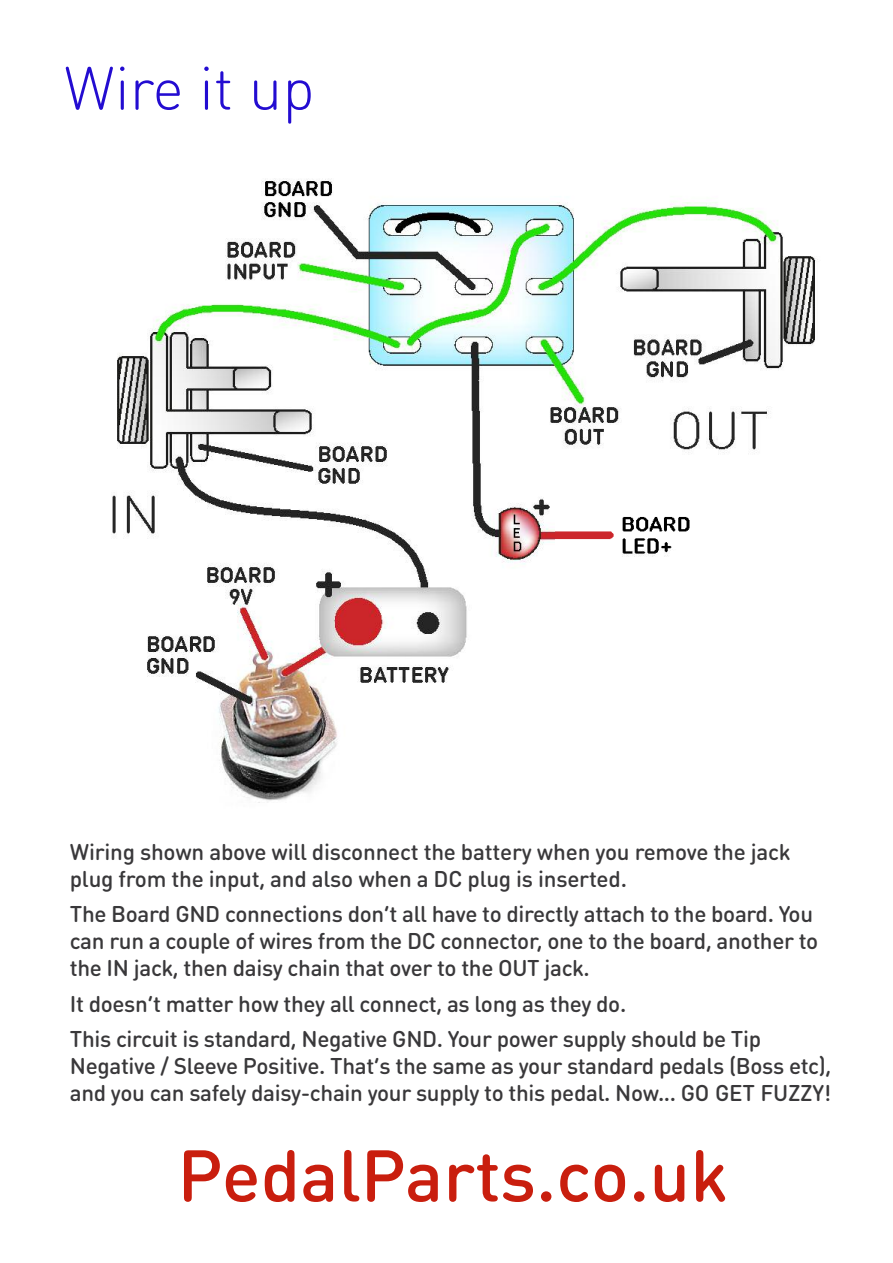
<style>
.page{position:relative;width:893px;height:1263px;background:#fff}
.page>*{position:absolute;margin:0;border:0;box-sizing:border-box;transform-origin:0 0}
.t1{font:500 72px "DIN Round Pro";color:#c91e0e}
.t2{font:300 60px "DIN Round Pro";color:#230cd1}
.t3{font:500 22.5px/27px "DIN Round Pro";letter-spacing:-.015em;color:#39383a}
</style>
<div class="page">
<img style="left:112px;top:178px;width:706px;height:625px">
<img style="left:555px;top:476px;width:247px;height:73px">
<h2 class="t2" style="left:64px;top:54px;width:253px">Wire it up</h2>
<p class="t3" style="left:70px;top:838px;width:722px">Wiring shown above will disconnect the battery when you remove the jack plug from the input, and also when a DC plug is inserted.</p>
<p class="t3" style="left:70px;top:901px;width:750px">The Board GND connections don’t all have to directly attach to the board. You can run a couple of wires from the DC connector, one to the board, another to the IN jack, then daisy chain that over to the OUT jack.</p>
<p class="t3" style="left:70px;top:986px;width:693px;line-height:35.5px">It doesn’t matter how they all connect, as long as they do.<br>This circuit is standard, Negative GND. Your power supply should be Tip</p>
<p class="t3" style="left:70px;top:1053px;width:763px">Negative / Sleeve Positive. That’s the same as your standard pedals (Boss etc), and you can safely daisy-chain your supply to this pedal. Now... GO GET FUZZY!</p>
<h1 class="t1" style="left:177px;top:1134px;width:552px">PedalParts.co.uk</h1>
</div>
